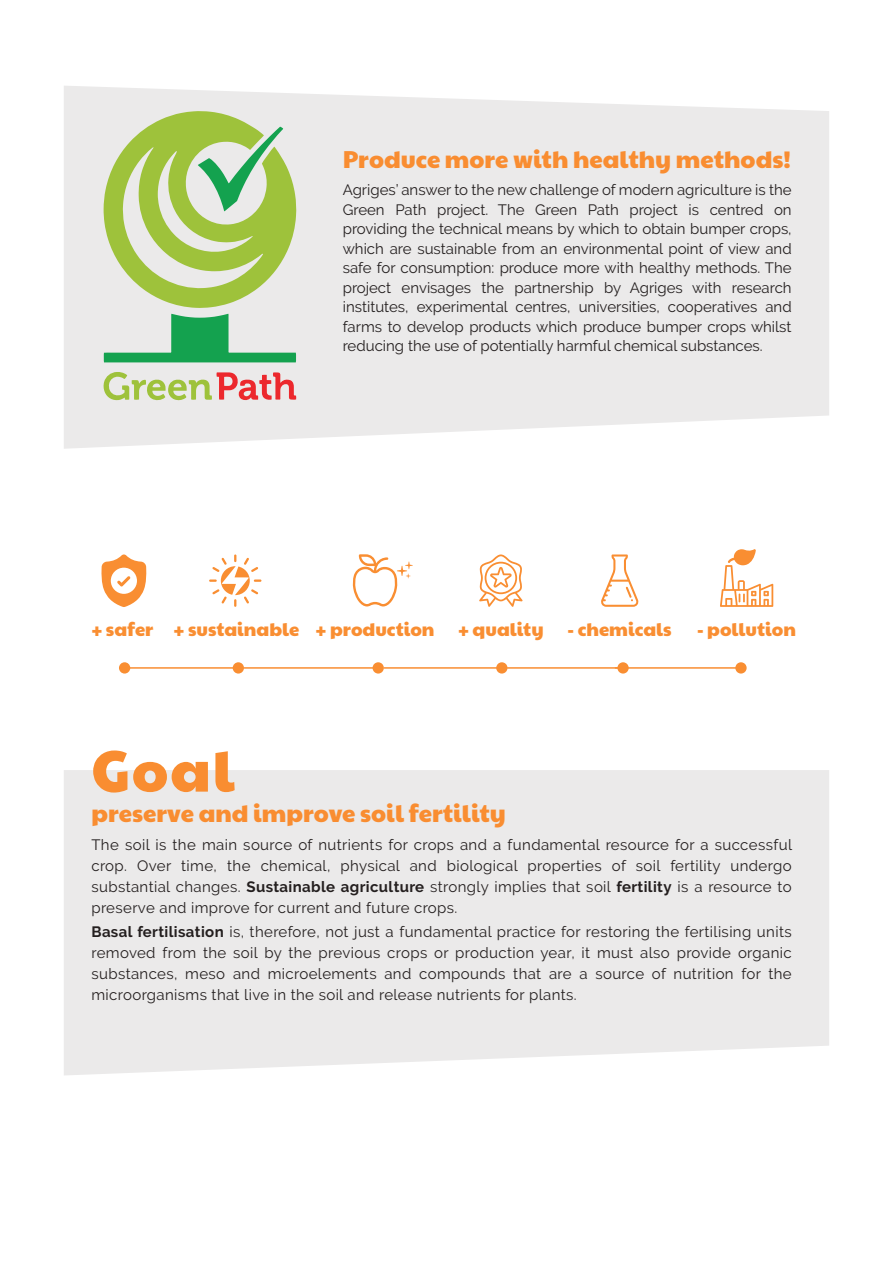
<style>
.page{position:relative;width:893px;height:1263px;background:#fff}
.page>*{position:absolute;margin:0;border:0;box-sizing:border-box;transform-origin:0 0}
.t1{font:58.5px "Paytone One";color:#f98d31}
.t2{font:24px "Paytone One";color:#f98d31}
.t3{font:18.45px "Paytone One";color:#f98e32}
.t4{font:15px/19.5px "Raleway";letter-spacing:.025em;color:#241f1f;text-align:justify}
.s1{font-weight:700}
</style>
<div class="page">
<svg style="left:64px;top:86px;width:765px;height:363px;background:#ececec"></svg>
<div style="left:64px;top:770px;width:765px;height:305px;background:#ebeaea"></div>
<svg style="left:104px;top:314px;width:192px;height:48px;background:#90cba8"></svg>
<svg style="left:104px;top:111px;width:192px;height:197px;background:#bcd38b"></svg>
<svg style="left:103px;top:372px;width:193px;height:29px;background:#dabfa3"></svg>
<svg style="left:101px;top:554px;width:45px;height:53px"></svg>
<svg style="left:209px;top:554px;width:52px;height:53px"></svg>
<svg style="left:479px;top:554px;width:44px;height:53px"></svg>
<svg style="left:601px;top:554px;width:38px;height:53px"></svg>
<svg style="left:720px;top:549px;width:53px;height:58px"></svg>
<hr style="left:124px;top:667px;width:115px;height:2px;background:#f98e32">
<div style="left:119px;top:662px;width:11px;height:11px;background:#f98e32;border-radius:50%"></div>
<div style="left:233px;top:662px;width:11px;height:11px;background:#f98e32;border-radius:50%"></div>
<hr style="left:244px;top:667px;width:134px;height:2px;background:#f98e32">
<div style="left:373px;top:662px;width:11px;height:11px;background:#f98e32;border-radius:50%"></div>
<hr style="left:384px;top:667px;width:118px;height:2px;background:#f98e32">
<div style="left:496px;top:662px;width:11px;height:11px;background:#f98e32;border-radius:50%"></div>
<hr style="left:507px;top:667px;width:116px;height:2px;background:#f98e32">
<div style="left:617px;top:662px;width:12px;height:11px;background:#f98e32;border-radius:50%"></div>
<hr style="left:615px;top:667px;width:126px;height:2px;background:#f98e32">
<div style="left:735px;top:662px;width:12px;height:11px;background:#f98e32;border-radius:50%"></div>
<svg style="left:353px;top:554px;width:60px;height:52px"></svg>
<h2 class="t2" style="left:343px;top:138px;width:450px">Produce more with healthy methods!</h2>
<p class="t4" style="left:343px;top:180px;width:450px">Agriges’ answer to the new challenge of modern agriculture is the Green Path project. The Green Path project is centred on providing the technical means by which to obtain bumper crops, which are sustainable from an environmental point of view and safe for consumption: produce more with healthy methods. The project envisages the partnership by Agriges with research institutes, experimental centres, universities, cooperatives and farms to develop products which produce bumper crops whilst reducing the use of potentially harmful chemical substances.</p>
<p class="t3" style="left:91px;top:612px;width:345px">+ safer + sustainable + production</p>
<p class="t3" style="left:458px;top:612px;width:87px">+ quality</p>
<p class="t3" style="left:568px;top:612px;width:106px">- chemicals</p>
<p class="t3" style="left:697px;top:612px;width:100px">- pollution</p>
<h1 class="t1" style="left:91px;top:717px;width:145px">Goal</h1>
<h2 class="t2" style="left:91px;top:791px;width:416px">preserve and improve soil fertility</h2>
<p class="t4" style="left:91px;top:834px;width:702px;line-height:21px">The soil is the main source of nutrients for crops and a fundamental resource for a successful crop. Over time, the chemical, physical and biological properties of soil fertility undergo substantial changes. <span class="s1">Sustainable agriculture</span> strongly implies that soil <span class="s1">fertility</span> is a resource to preserve and improve for current and future crops.</p>
<p class="t4" style="left:91px;top:921px;width:702px;line-height:21px"><span class="s1">Basal fertilisation</span> is, therefore, not just a fundamental practice for restoring the fertilising units removed from the soil by the previous crops or production year, it must also provide organic substances, meso and microelements and compounds that are a source of nutrition for the microorganisms that live in the soil and release nutrients for plants.</p>
</div>
